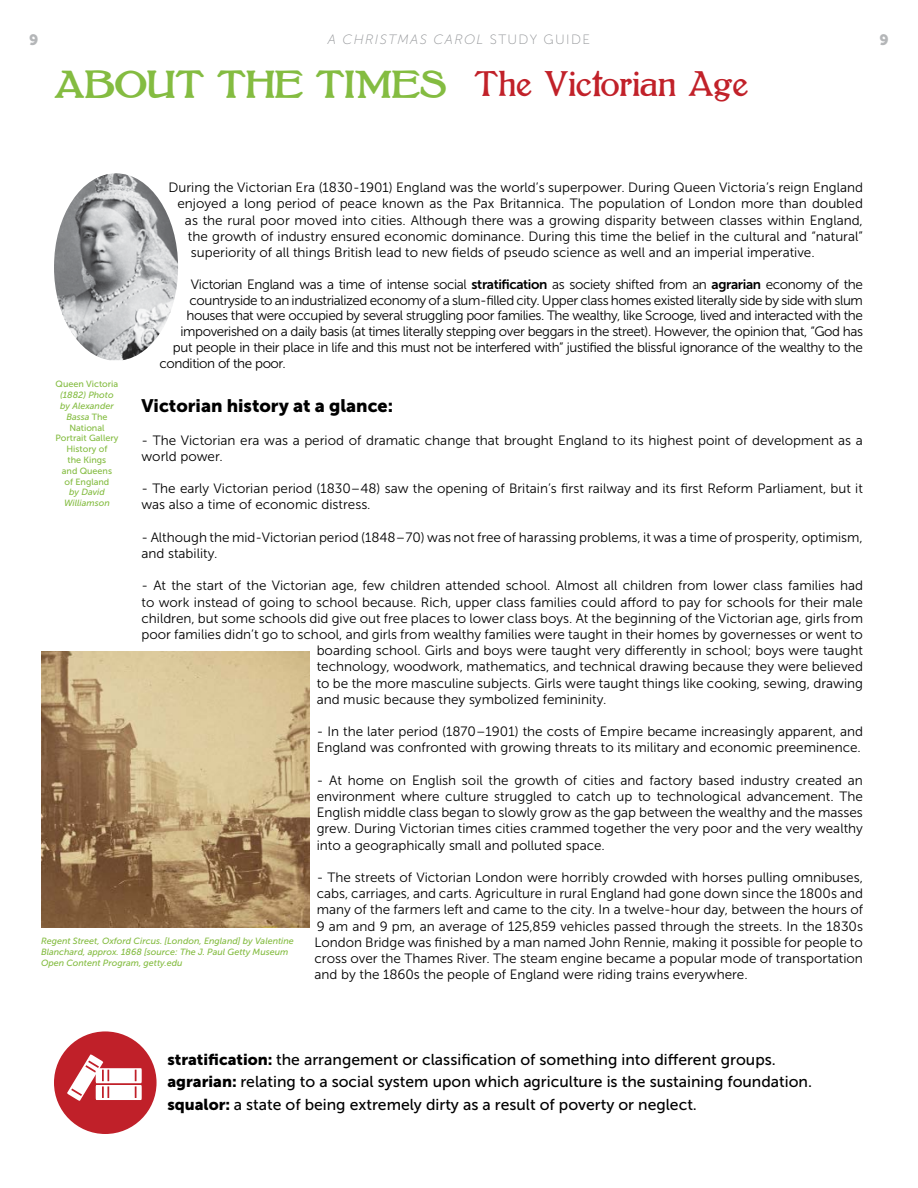
<style>
.page{position:relative;width:918px;height:1188px;background:#fff}
.page>*{position:absolute;margin:0;border:0;box-sizing:border-box;transform-origin:0 0}
.t1{font:30px "Bolton";color:#c12129}
.t2{font:18px "Museo Sans 900";color:#000}
.t3{font:15.75px/22.5px "Museo Sans 500";color:#000}
.t4{font:15px "Museo Sans 900";color:#b4b6b8}
.t5{font:13.5px/16.2px "Museo Sans 300";color:#000}
.t6{font:13.5px "Museo Sans 300";letter-spacing:-.03em;color:#000}
.t7{font:italic 13.5px "Museo Sans 100";letter-spacing:.1em;color:#939598}
.t8{font:italic 9px/10.8px "Museo Sans 500";color:#84bc41;text-align:center}
.t9{font:9px/10.8px "Museo Sans 500";color:#84bc41;text-align:center}
.s1{font-style:normal}
.s2{font-family:"Bolton Titling";font-weight:700;color:#84bc41}
.s3{font-family:"Museo Sans 700"}
.s4{font-style:italic}
.s5{font-family:"Museo Sans 900"}
</style>
<div class="page">
<img style="left:54px;top:173px;width:124px;height:187px">
<div style="left:54px;top:1031px;width:103px;height:103px;background:#c02029;border-radius:50%"></div>
<svg style="left:67px;top:1054px;width:75px;height:47px"></svg>
<img style="left:41px;top:651px;width:269px;height:277px">
<p class="t4" style="left:29px;top:31px;width:11px">9</p>
<p class="t7" style="left:328px;top:32px;width:264px">A CHRISTMAS CAROL <span class="s1">STUDY GUIDE</span></p>
<p class="t4" style="left:880px;top:31px;width:11px">9</p>
<h1 class="t1" style="left:54px;top:68px;width:696px"><span class="s2">ABOUT THE TIMES</span> The Victorian Age</h1>
<p class="t5" style="left:168px;top:179px;width:696px">During the Victorian Era (1830-1901) England was the world’s superpower. During Queen Victoria’s reign England</p>
<p class="t5" style="left:177px;top:196px;width:687px">enjoyed a long period of peace known as the Pax Britannica. The population of London more than doubled</p>
<p class="t5" style="left:185px;top:212px;width:679px">as the rural poor moved into cities. Although there was a growing disparity between classes within England,</p>
<p class="t5" style="left:188px;top:228px;width:676px">the growth of industry ensured economic dominance. During this time the belief in the cultural and “natural”</p>
<p class="t5" style="left:191px;top:244px;width:625px">superiority of all things British lead to new fields of pseudo science as well and an imperial imperative.</p>
<p class="t6" style="left:191px;top:277px;width:674px">Victorian England was a time of intense social <span class="s3">stratification</span> as society shifted from an <span class="s3">agrarian</span> economy of the</p>
<p class="t6" style="left:189px;top:293px;width:675px">countryside to an industrialized economy of a slum-filled city. Upper class homes existed literally side by side with slum</p>
<p class="t6" style="left:186px;top:308px;width:678px">houses that were occupied by several struggling poor families. The wealthy, like Scrooge, lived and interacted with the</p>
<p class="t6" style="left:180px;top:324px;width:684px">impoverished on a daily basis (at times literally stepping over beggars in the street). However, the opinion that, “God has</p>
<p class="t6" style="left:173px;top:340px;width:692px">put people in their place in life and this must not be interfered with” justified the blissful ignorance of the wealthy to the</p>
<p class="t6" style="left:159px;top:356px;width:128px">condition of the poor.</p>
<h2 class="t2" style="left:141px;top:396px;width:253px">Victorian history at a glance:</h2>
<p class="t5" style="left:141px;top:432px;width:723px">- The Victorian era was a period of dramatic change that brought England to its highest point of development as a world power.</p>
<p class="t5" style="left:141px;top:481px;width:723px">- The early Victorian period (1830–48) saw the opening of Britain’s first railway and its first Reform Parliament, but it was also a time of economic distress.</p>
<p class="t5" style="left:141px;top:529px;width:723px">- Although the mid-Victorian period (1848–70) was not free of harassing problems, it was a time of prosperity, optimism, and stability.</p>
<p class="t5" style="left:141px;top:578px;width:723px">- At the start of the Victorian age, few children attended school. Almost all children from lower class families had</p>
<p class="t5" style="left:141px;top:594px;width:723px">to work instead of going to school because. Rich, upper class families could afford to pay for schools for their male</p>
<p class="t5" style="left:141px;top:610px;width:723px">children, but some schools did give out free places to lower class boys. At the beginning of the Victorian age, girls from</p>
<p class="t5" style="left:141px;top:626px;width:723px">poor families didn’t go to school, and girls from wealthy families were taught in their homes by governesses or went to</p>
<p class="t5" style="left:317px;top:643px;width:548px">boarding school. Girls and boys were taught very differently in school; boys were taught</p>
<p class="t5" style="left:317px;top:659px;width:548px">technology, woodwork, mathematics, and technical drawing because they were believed</p>
<p class="t5" style="left:317px;top:675px;width:548px">to be the more masculine subjects. Girls were taught things like cooking, sewing, drawing</p>
<p class="t5" style="left:317px;top:691px;width:291px">and music because they symbolized femininity.</p>
<p class="t5" style="left:317px;top:724px;width:548px">- In the later period (1870–1901) the costs of Empire became increasingly apparent, and<br>England was confronted with growing threats to its military and economic preeminence.</p>
<p class="t5" style="left:317px;top:772px;width:548px;text-align:justify">- At home on English soil the growth of cities and factory based industry created an environment where culture struggled to catch up to technological advancement. The English middle class began to slowly grow as the gap between the wealthy and the masses grew. During Victorian times cities crammed together the very poor and the very wealthy into a geographically small and polluted space.</p>
<p class="t5" style="left:315px;top:869px;width:550px;text-align:justify">- The streets of Victorian London were horribly crowded with horses pulling omnibuses, cabs, carriages, and carts. Agriculture in rural England had gone down since the 1800s and many of the farmers left and came to the city. In a twelve-hour day, between the hours of 9 am and 9 pm, an average of 125,859 vehicles passed through the streets. In the 1830s London Bridge was finished by a man named John Rennie, making it possible for people to cross over the Thames River. The steam engine became a popular mode of transportation and by the 1860s the people of England were riding trains everywhere.</p>
<p class="t9" style="left:56px;top:379px;width:64px">Queen Victoria</p>
<p class="t9" style="left:55px;top:390px;width:64px"><span class="s4">(1882) Photo by Alexander<br>Bassa</span> The<br>National<br>Portrait Gallery<br>History of<br>the Kings<br>and Queens<br>of England</p>
<p class="t8" style="left:64px;top:487px;width:47px">by David<br>Williamson</p>
<p class="t8" style="left:41px;top:936px;width:254px;text-align:left">Regent Street, Oxford Circus. [London, England] by Valentine<br>Blanchard, approx. 1868 [source: The J. Paul Getty Museum<br>Open Content Program, getty.edu</p>
<p class="t3" style="left:167px;top:1048px;width:646px"><span class="s5">stratification:</span> the arrangement or classification of something into different groups. <span class="s5">agrarian:</span> relating to a social system upon which agriculture is the sustaining foundation. <span class="s5">squalor:</span> a state of being extremely dirty as a result of poverty or neglect.</p>
</div>
